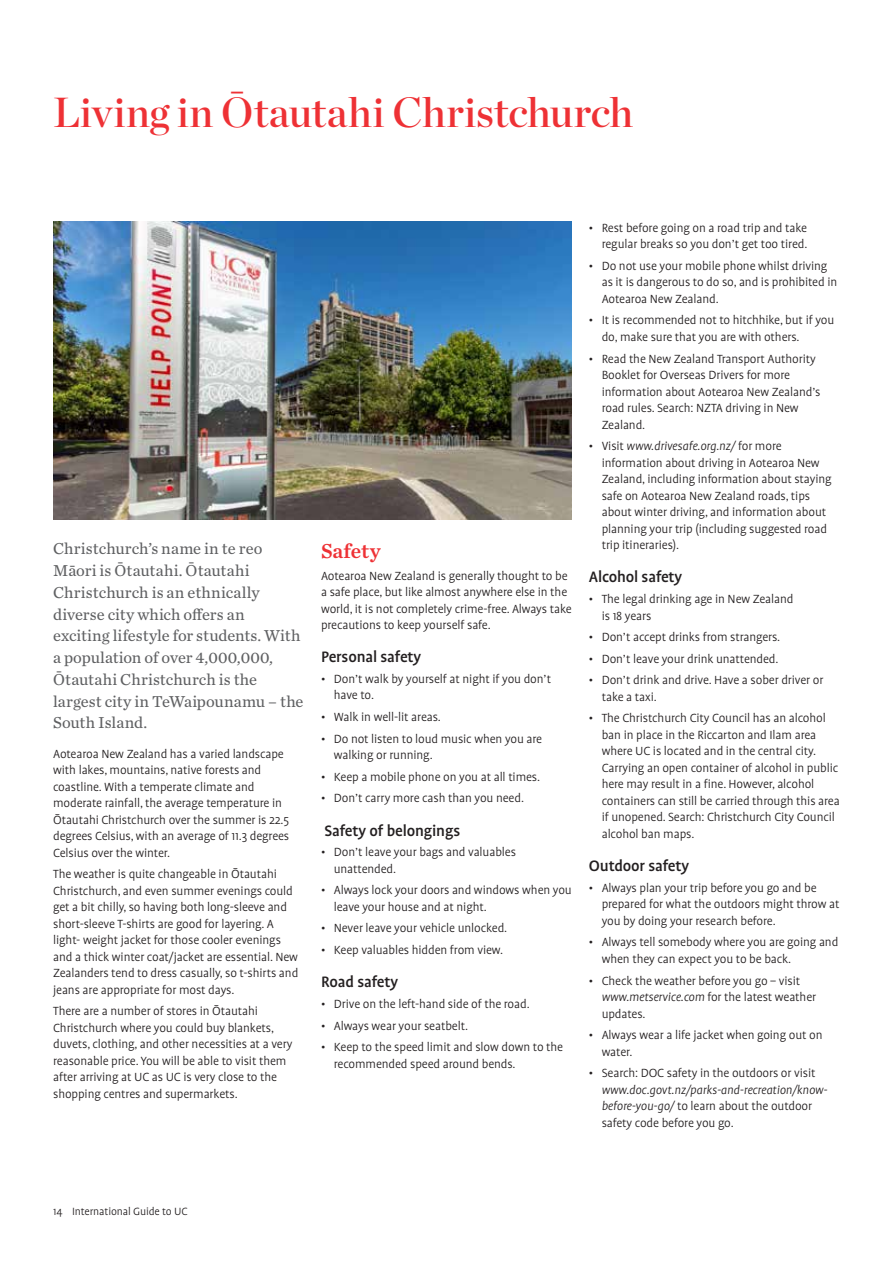
<style>
.page{position:relative;width:893px;height:1263px;background:#fff}
.page>*{position:absolute;margin:0;border:0;box-sizing:border-box;transform-origin:0 0}
.t1{font:42px "Chronicle Display Semi";letter-spacing:.005em;color:#ee3135}
.t2{font:21px "Chronicle Text G2 Semi";letter-spacing:-.005em;color:#ee3135}
.t3{font:500 17.25px "Profile Pro";letter-spacing:-.01em;color:#231f20}
.t4{font:16.5px/21.8px "Chronicle Text G2";letter-spacing:.005em;color:#5f6062}
.t5{font:300 13.5px/16.5px "Profile Pro";letter-spacing:-.01em;color:#231f20}
.t6{font:italic 300 13.5px/16.5px "Profile Pro";letter-spacing:-.01em;color:#231f20}
.t7{font:300 12px "Profile Pro";letter-spacing:-.01em;color:#231f20}
.s1{font-style:italic}
.s2{font-style:normal}
</style>
<div class="page">
<img style="left:53px;top:221px;width:519px;height:299px">
<h1 class="t1" style="left:53px;top:80px;width:581px">Living in Ōtautahi Christchurch</h1>
<p class="t4" style="left:53px;top:537px;width:252px">Christchurch’s name in te reo<br>Māori is Ōtautahi. Ōtautahi<br>Christchurch is an ethnically diverse city which offers an exciting lifestyle for students. With a population of over 4,000,000,<br>Ōtautahi Christchurch is the largest city in TeWaipounamu – the<br>South Island.</p>
<p class="t5" style="left:53px;top:746px;width:238px">Aotearoa New Zealand has a varied landscape with lakes, mountains, native forests and coastline. With a temperate climate and moderate rainfall, the average temperature in Ōtautahi Christchurch over the summer is 22.5 degrees Celsius, with an average of 11.3 degrees Celsius over the winter.</p>
<p class="t5" style="left:53px;top:866px;width:247px">The weather is quite changeable in Ōtautahi Christchurch, and even summer evenings could get a bit chilly, so having both long-sleeve and short-sleeve T-shirts are good for layering. A light- weight jacket for those cooler evenings and a thick winter coat/jacket are essential. New Zealanders tend to dress casually, so t-shirts and jeans are appropriate for most days.</p>
<p class="t5" style="left:53px;top:1003px;width:241px">There are a number of stores in Ōtautahi Christchurch where you could buy blankets, duvets, clothing, and other necessities at a very reasonable price. You will be able to visit them after arriving at UC as UC is very close to the shopping centres and supermarkets.</p>
<h2 class="t2" style="left:321px;top:534px;width:61px">Safety</h2>
<p class="t5" style="left:321px;top:568px;width:252px">Aotearoa New Zealand is generally thought to be a safe place, but like almost anywhere else in the world, it is not completely crime-free. Always take precautions to keep yourself safe.</p>
<p class="t3" style="left:321px;top:647px;width:102px">Personal safety</p>
<p class="t5" style="left:334px;top:671px;width:219px;text-indent:-13px">• Don’t walk by yourself at night if you don’t have to.</p>
<p class="t5" style="left:321px;top:709px;width:121px">• Walk in well-lit areas.</p>
<p class="t5" style="left:334px;top:731px;width:210px;text-indent:-13px">• Do not listen to loud music when you are walking or running.</p>
<p class="t5" style="left:321px;top:769px;width:221px">• Keep a mobile phone on you at all times.</p>
<p class="t5" style="left:321px;top:791px;width:204px">• Don’t carry more cash than you need.</p>
<p class="t3" style="left:324px;top:820px;width:137px">Safety of belongings</p>
<p class="t5" style="left:334px;top:844px;width:184px;text-indent:-13px">• Don’t leave your bags and valuables unattended.</p>
<p class="t5" style="left:334px;top:882px;width:240px;text-indent:-13px">• Always lock your doors and windows when you leave your house and at night.</p>
<p class="t5" style="left:321px;top:921px;width:188px">• Never leave your vehicle unlocked.</p>
<p class="t5" style="left:321px;top:942px;width:184px">• Keep valuables hidden from view.</p>
<p class="t3" style="left:321px;top:972px;width:79px">Road safety</p>
<p class="t5" style="left:321px;top:996px;width:210px">• Drive on the left-hand side of the road.</p>
<p class="t5" style="left:321px;top:1018px;width:148px">• Always wear your seatbelt.</p>
<p class="t5" style="left:334px;top:1039px;width:231px;text-indent:-13px">• Keep to the speed limit and slow down to the recommended speed around bends.</p>
<p class="t5" style="left:589px;top:220px;width:220px;text-align:right">• Rest before going on a road trip and take regular breaks so you don’t get too tired.</p>
<p class="t5" style="left:602px;top:258px;width:237px;text-indent:-13px">• Do not use your mobile phone whilst driving as it is dangerous to do so, and is prohibited in<br>Aotearoa New Zealand.</p>
<p class="t5" style="left:602px;top:313px;width:234px;text-indent:-13px">• It is recommended not to hitchhike, but if you do, make sure that you are with others.</p>
<p class="t5" style="left:602px;top:351px;width:220px;text-indent:-13px">• Read the New Zealand Transport Authority Booklet for Overseas Drivers for more information about Aotearoa New Zealand’s road rules. Search: NZTA driving in New Zealand.</p>
<p class="t5" style="left:602px;top:438px;width:232px;text-indent:-13px">• Visit <span class="s1">www.drivesafe.org.nz/</span> for more information about driving in Aotearoa New Zealand, including information about staying safe on Aotearoa New Zealand roads, tips about winter driving, and information about planning your trip (including suggested road trip itineraries).</p>
<p class="t3" style="left:589px;top:567px;width:95px">Alcohol safety</p>
<p class="t5" style="left:602px;top:591px;width:193px;text-indent:-13px">• The legal drinking age in New Zealand is 18 years</p>
<p class="t5" style="left:589px;top:629px;width:193px">• Don’t accept drinks from strangers.</p>
<p class="t5" style="left:589px;top:651px;width:191px">• Don’t leave your drink unattended.</p>
<p class="t5" style="left:602px;top:672px;width:223px;text-indent:-13px">• Don’t drink and drive. Have a sober driver or take a taxi.</p>
<p class="t5" style="left:602px;top:711px;width:240px;text-indent:-13px">• The Christchurch City Council has an alcohol ban in place in the Riccarton and Ilam area where UC is located and in the central city.<br>Carrying an open container of alcohol in public here may result in a fine. However, alcohol containers can still be carried through this area if unopened. Search: Christchurch City Council alcohol ban maps.</p>
<p class="t3" style="left:589px;top:856px;width:102px">Outdoor safety</p>
<p class="t5" style="left:602px;top:880px;width:239px;text-indent:-13px">• Always plan your trip before you go and be prepared for what the outdoors might throw at you by doing your research before.</p>
<p class="t5" style="left:602px;top:935px;width:238px;text-indent:-13px">• Always tell somebody where you are going and when they can expect you to be back.</p>
<p class="t5" style="left:602px;top:973px;width:216px;text-indent:-13px">• Check the weather before you go – visit <span class="s1">www.metservice.com</span> for the latest weather updates.</p>
<p class="t5" style="left:602px;top:1027px;width:222px;text-indent:-13px">• Always wear a life jacket when going out on water.</p>
<p class="t5" style="left:589px;top:1065px;width:228px">• Search: DOC safety in the outdoors or visit</p>
<p class="t6" style="left:602px;top:1082px;width:227px">www.doc.govt.nz/parks-and-recreation/know&shy;before-you-go/ <span class="s2">to learn about the outdoor safety code before you go.</span></p>
<p class="t7" style="left:53px;top:1205px;width:136px">14 International Guide to UC</p>
</div>
